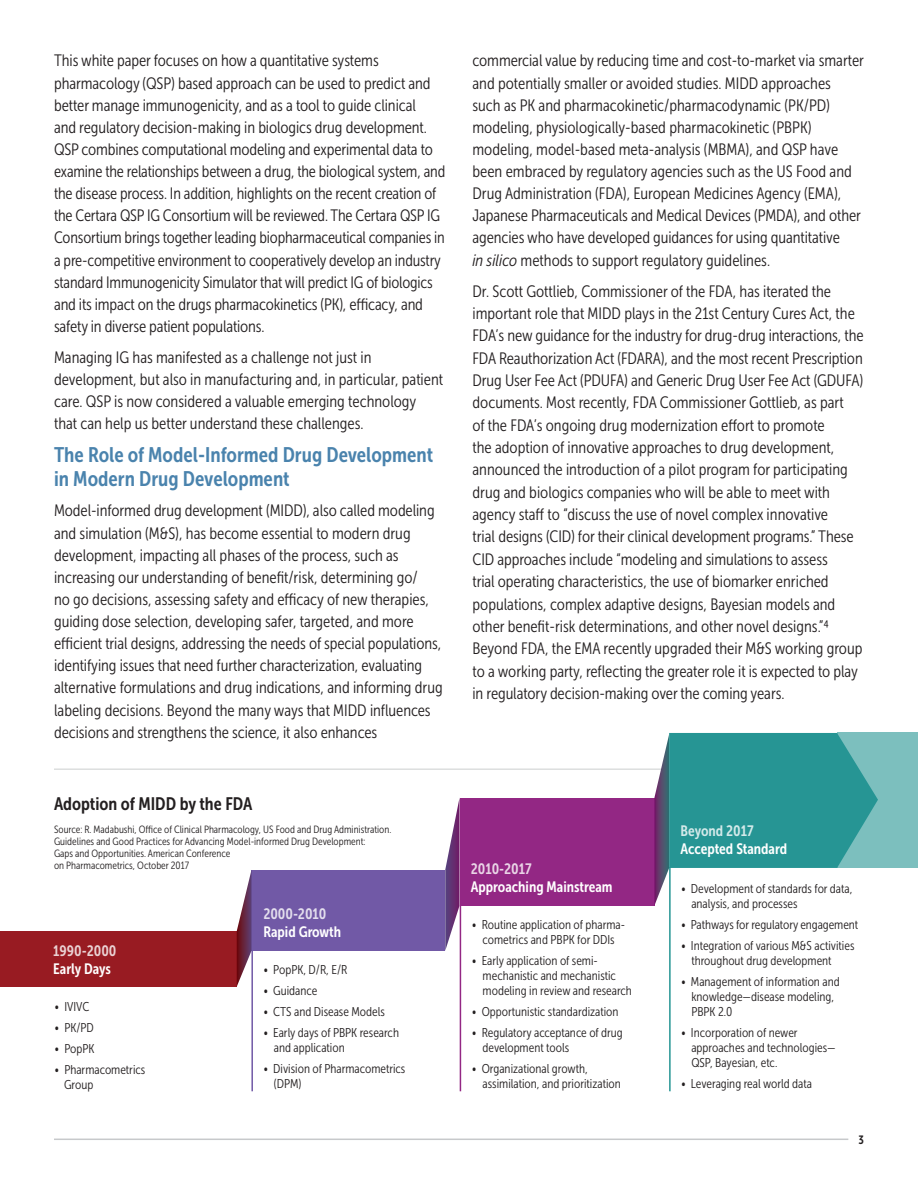
<style>
.page{position:relative;width:918px;height:1188px;background:#fff}
.page>*{position:absolute;margin:0;border:0;box-sizing:border-box;transform-origin:0 0}
.t1{font:21px/24px "Museo Sans Cond 700";color:#4a83ad}
.t2{font:18px "Museo Sans Cond 700";color:#231f20}
.t3{font:16.5px/22.2px "Museo Sans Cond 300";letter-spacing:-.005em;color:#231f20}
.t4{font:15px "Museo Sans Cond 700";color:#fff}
.t5{font:15px "Museo Sans Cond 700";color:rgb(255 255 255/.8)}
.t6{font:12.75px/15px "Museo Sans Cond 300";color:#231f20}
.t7{font:12px "Museo Sans Cond 700";color:#231f20}
.t8{font:10.5px/12px "Museo Sans Cond 300";color:#231f20}
.s1{font-style:italic}
</style>
<div class="page">
<hr style="left:54px;top:1139px;width:794px;height:1px;background:#c7c9cb">
<hr style="left:54px;top:769px;width:614px;height:1px;background:#d1d3d4">
<div style="left:837px;top:733px;width:81px;height:135px;background:#7cbfbe"></div>
<div style="left:460px;top:798px;width:194px;height:108px;background:#932784"></div>
<div style="left:252px;top:870px;width:193px;height:81px;background:#7159a6"></div>
<div style="left:0;top:931px;width:237px;height:56px;background:#981b22"></div>
<hr style="left:251px;top:951px;width:2px;height:140px;background:#7159a6">
<hr style="left:460px;top:906px;width:1px;height:185px;background:#932784">
<hr style="left:669px;top:867px;width:2px;height:224px;background:#269594">
<svg style="left:237px;top:870px;width:15px;height:117px"></svg>
<svg style="left:445px;top:798px;width:15px;height:153px"></svg>
<svg style="left:654px;top:733px;width:224px;height:173px"></svg>
<p class="t3" style="left:54px;top:50px;width:393px">This white paper focuses on how a quantitative systems pharmacology (QSP) based approach can be used to predict and better manage immunogenicity, and as a tool to guide clinical<br>and regulatory decision-making in biologics drug development.<br>QSP combines computational modeling and experimental data to examine the relationships between a drug, the biological system, and the disease process. In addition, highlights on the recent creation of the Certara QSP IG Consortium will be reviewed. The Certara QSP IG Consortium brings together leading biopharmaceutical companies in a pre-competitive environment to cooperatively develop an industry standard Immunogenicity Simulator that will predict IG of biologics and its impact on the drugs pharmacokinetics (PK), efficacy, and safety in diverse patient populations.</p>
<p class="t3" style="left:54px;top:346px;width:391px">Managing IG has manifested as a challenge not just in development, but also in manufacturing and, in particular, patient care. QSP is now considered a valuable emerging technology that can help us better understand these challenges.</p>
<p class="t1" style="left:54px;top:442px;width:381px">The Role of Model-Informed Drug Development in Modern Drug Development</p>
<p class="t3" style="left:54px;top:500px;width:390px">Model-informed drug development (MIDD), also called modeling and simulation (M&amp;S), has become essential to modern drug development, impacting all phases of the process, such as increasing our understanding of benefit/risk, determining go/<br>no go decisions, assessing safety and efficacy of new therapies, guiding dose selection, developing safer, targeted, and more efficient trial designs, addressing the needs of special populations, identifying issues that need further characterization, evaluating alternative formulations and drug indications, and informing drug labeling decisions. Beyond the many ways that MIDD influences decisions and strengthens the science, it also enhances</p>
<p class="t2" style="left:54px;top:794px;width:200px">Adoption of MIDD by the FDA</p>
<p class="t8" style="left:54px;top:824px;width:339px">Source: R. Madabushi, Office of Clinical Pharmacology, US Food and Drug Administration.<br>Guidelines and Good Practices for Advancing Model-informed Drug Development:<br>Gaps and Opportunities. American Conference<br>on Pharmacometrics, October 2017</p>
<p class="t5" style="left:53px;top:942px;width:65px">1990-2000</p>
<p class="t4" style="left:53px;top:960px;width:59px">Early Days</p>
<p class="t6" style="left:54px;top:999px;width:36px">• IVIVC</p>
<p class="t6" style="left:54px;top:1020px;width:41px">• PK/PD</p>
<p class="t6" style="left:54px;top:1041px;width:42px">• PopPK</p>
<p class="t6" style="left:64px;top:1062px;width:83px;text-indent:-10px">• Pharmacometrics<br>Group</p>
<p class="t5" style="left:263px;top:905px;width:65px">2000-2010</p>
<p class="t4" style="left:263px;top:923px;width:79px">Rapid Growth</p>
<p class="t6" style="left:263px;top:963px;width:86px">• PopPK, D/R, E/R</p>
<p class="t6" style="left:263px;top:984px;width:55px">• Guidance</p>
<p class="t6" style="left:263px;top:1005px;width:123px">• CTS and Disease Models</p>
<p class="t6" style="left:274px;top:1026px;width:127px;text-indent:-10px">• Early days of PBPK research and application</p>
<p class="t6" style="left:274px;top:1062px;width:133px;text-indent:-10px">• Division of Pharmacometrics (DPM)</p>
<p class="t3" style="left:473px;top:50px;width:393px">commercial value by reducing time and cost-to-market via smarter and potentially smaller or avoided studies. MIDD approaches<br>such as PK and pharmacokinetic/pharmacodynamic (PK/PD) modeling, physiologically-based pharmacokinetic (PBPK) modeling, model-based meta-analysis (MBMA), and QSP have been embraced by regulatory agencies such as the US Food and Drug Administration (FDA), European Medicines Agency (EMA), Japanese Pharmaceuticals and Medical Devices (PMDA), and other agencies who have developed guidances for using quantitative<br><span class="s1">in silico</span> methods to support regulatory guidelines.</p>
<p class="t3" style="left:473px;top:280px;width:393px">Dr. Scott Gottlieb, Commissioner of the FDA, has iterated the important role that MIDD plays in the 21st Century Cures Act, the FDA’s new guidance for the industry for drug-drug interactions, the FDA Reauthorization Act (FDARA), and the most recent Prescription Drug User Fee Act (PDUFA) and Generic Drug User Fee Act (GDUFA) documents. Most recently, FDA Commissioner Gottlieb, as part<br>of the FDA’s ongoing drug modernization effort to promote<br>the adoption of innovative approaches to drug development, announced the introduction of a pilot program for participating drug and biologics companies who will be able to meet with agency staff to “discuss the use of novel complex innovative<br>trial designs (CID) for their clinical development programs.” These CID approaches include “modeling and simulations to assess<br>trial operating characteristics, the use of biomarker enriched populations, complex adaptive designs, Bayesian models and other benefit-risk determinations, and other novel designs.”4<br>Beyond FDA, the EMA recently upgraded their M&amp;S working group to a working party, reflecting the greater role it is expected to play in regulatory decision-making over the coming years.</p>
<p class="t5" style="left:471px;top:860px;width:62px">2010-2017</p>
<p class="t4" style="left:471px;top:878px;width:143px">Approaching Mainstream</p>
<p class="t6" style="left:472px;top:918px;width:155px;text-align:center">• Routine application of pharma&shy;cometrics and PBPK for DDIs</p>
<p class="t6" style="left:483px;top:954px;width:151px;text-indent:-11px">• Early application of semi&shy;mechanistic and mechanistic modeling in review and research</p>
<p class="t6" style="left:472px;top:1004px;width:148px">• Opportunistic standardization</p>
<p class="t6" style="left:483px;top:1025px;width:142px;text-indent:-11px">• Regulatory acceptance of drug development tools</p>
<p class="t6" style="left:483px;top:1061px;width:140px;text-indent:-11px">• Organizational growth, assimilation, and prioritization</p>
<p class="t5" style="left:681px;top:823px;width:75px">Beyond 2017</p>
<p class="t4" style="left:681px;top:841px;width:108px">Accepted Standard</p>
<p class="t6" style="left:691px;top:881px;width:163px;text-indent:-10px">• Development of standards for data, analysis, and processes</p>
<p class="t6" style="left:681px;top:917px;width:179px">• Pathways for regulatory engagement</p>
<p class="t6" style="left:691px;top:938px;width:165px;text-indent:-10px">• Integration of various M&amp;S activities throughout drug development</p>
<p class="t6" style="left:691px;top:974px;width:150px;text-indent:-10px">• Management of information and knowledge—disease modeling,<br>PBPK 2.0</p>
<p class="t6" style="left:691px;top:1025px;width:146px;text-indent:-10px">• Incorporation of newer approaches and technologies—<br>QSP, Bayesian, etc.</p>
<p class="t6" style="left:681px;top:1076px;width:132px">• Leveraging real world data</p>
<p class="t7" style="left:859px;top:1133px;width:7px">3</p>
</div>
